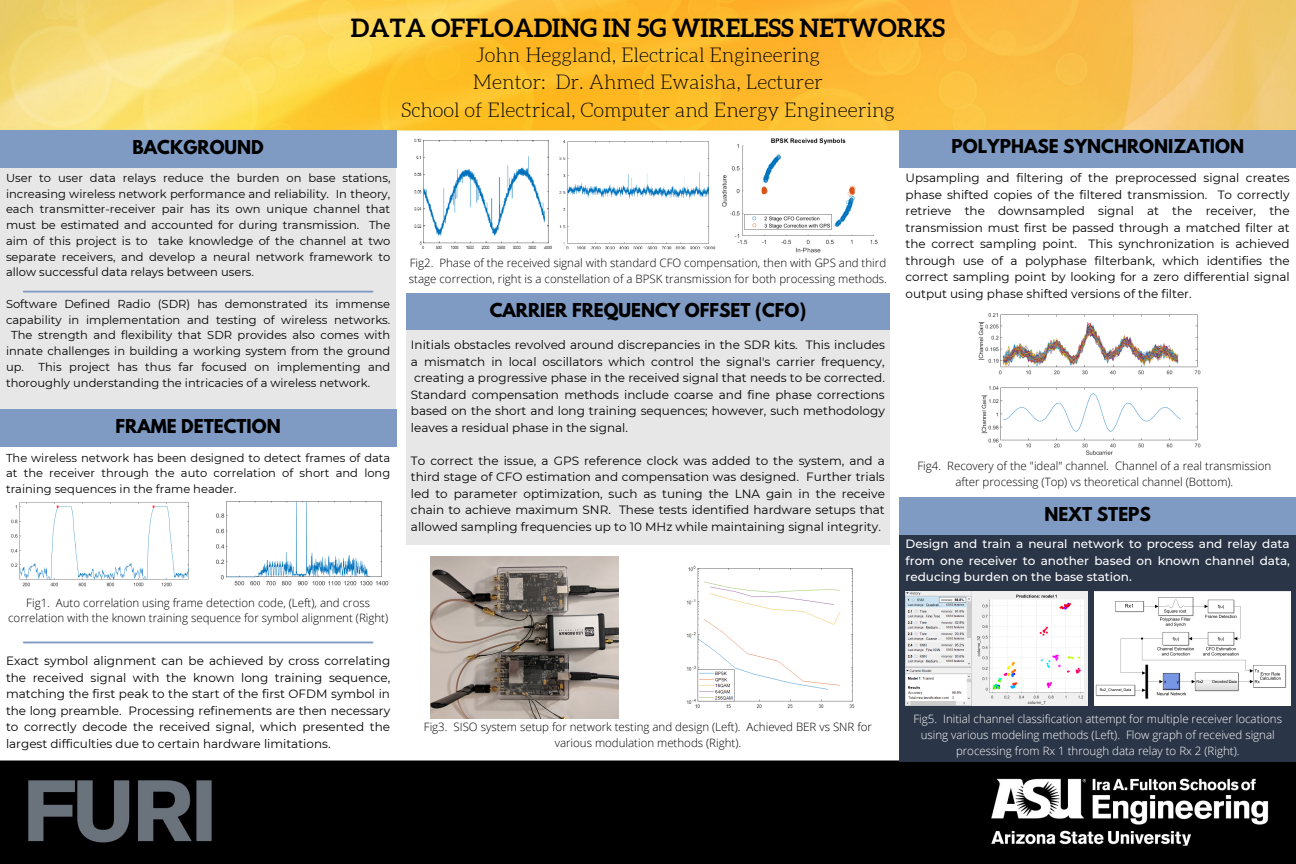
<style>
.page{position:relative;width:1296px;height:864px;background:#fff}
.page>*{position:absolute;margin:0;border:0;box-sizing:border-box;transform-origin:0 0}
.t1{font:700 25px "Aleo";color:#000}
.t2{font:300 20px "Aleo";color:#000}
.t3{font:700 17px "League Spartan";color:#000}
.t4{font:12px/16.5px "Montserrat";color:#000;text-align:justify}
.t5{font:500 12px/16.5px "Montserrat";color:#fff;text-align:justify}
.t6{font:11.5px/15.8px "Montserrat";color:#000;text-align:justify}
.t7{font:300 11.5px/15.8px "Open Sans";color:#000;text-align:center}
.t8{font:300 11.5px/15.8px "Open Sans";color:#fff;text-align:center}
</style>
<div class="page">
<img style="left:0;top:0;width:1296px;height:864px">
<div style="left:900px;top:526px;width:396px;height:235px;background:#2a3648"></div>
<div style="left:0;top:130px;width:396px;height:280px;background:#e8e7e7"></div>
<hr style="left:24px;top:291px;width:349px;height:2px;background:#7f9bc4">
<div style="left:0;top:409px;width:396px;height:38px;background:#7f9bc4"></div>
<div style="left:0;top:130px;width:396px;height:38px;background:#7f9bc4"></div>
<img style="left:6px;top:499px;width:189px;height:91px">
<div style="left:406px;top:293px;width:484px;height:37px;background:#7f9bc4"></div>
<div style="left:406px;top:330px;width:484px;height:215px;background:#e8e7e7"></div>
<img style="left:411px;top:135px;width:307px;height:118px">
<div style="left:900px;top:130px;width:396px;height:38px;background:#7f9bc4"></div>
<div style="left:900px;top:497px;width:396px;height:38px;background:#7f9bc4"></div>
<hr style="left:24px;top:642px;width:349px;height:1px;background:#7f9bc4">
<img style="left:212px;top:497px;width:178px;height:93px">
<img style="left:720px;top:136px;width:169px;height:118px">
<img style="left:430px;top:557px;width:189px;height:162px">
<img style="left:673px;top:557px;width:197px;height:162px">
<img style="left:968px;top:303px;width:253px;height:153px">
<img style="left:1094px;top:591px;width:196px;height:115px">
<img style="left:906px;top:591px;width:181px;height:115px">
<p class="t1" style="left:351px;top:14px;width:596px">DATA OFFLOADING IN 5G WIRELESS NETWORKS</p>
<p class="t2" style="left:476px;top:44px;width:346px">John Heggland, Electrical Engineering</p>
<p class="t2" style="left:473px;top:71px;width:351px">Mentor: Dr. Ahmed Ewaisha, Lecturer</p>
<p class="t2" style="left:401px;top:99px;width:495px">School of Electrical, Computer and Energy Engineering</p>
<p class="t3" style="left:133px;top:139px;width:133px">BACKGROUND</p>
<p class="t3" style="left:951px;top:137px;width:294px">POLYPHASE SYNCHRONIZATION</p>
<p class="t6" style="left:6px;top:170px;width:386px">User to user data relays reduce the burden on base stations, increasing wireless network performance and reliability. In theory, each transmitter-receiver pair has its own unique channel that must be estimated and accounted for during transmission. The aim of this project is to take knowledge of the channel at two separate receivers, and develop a neural network framework to allow successful data relays between users.</p>
<p class="t6" style="left:6px;top:296px;width:386px">Software Defined Radio (SDR) has demonstrated its immense</p>
<p class="t6" style="left:6px;top:312px;width:386px">capability in implementation and testing of wireless networks.</p>
<p class="t6" style="left:11px;top:327px;width:380px">The strength and flexibility that SDR provides also comes with</p>
<p class="t6" style="left:6px;top:343px;width:386px">innate challenges in building a working system from the ground</p>
<p class="t6" style="left:6px;top:359px;width:386px">up. This project has thus far focused on implementing and</p>
<p class="t6" style="left:6px;top:375px;width:366px">thoroughly understanding the intricacies of a wireless network.</p>
<p class="t3" style="left:116px;top:418px;width:167px">FRAME DETECTION</p>
<p class="t6" style="left:6px;top:450px;width:386px">The wireless network has been designed to detect frames of data at the receiver through the auto correlation of short and long training sequences in the frame header.</p>
<p class="t7" style="left:409px;top:255px;width:480px;text-align:left">Fig2. Phase of the received signal with standard CFO compensation, then with GPS and third stage correction, right is a constellation of a BPSK transmission for both processing methods.</p>
<p class="t3" style="left:490px;top:301px;width:318px">CARRIER FREQUENCY OFFSET (CFO)</p>
<p class="t4" style="left:411px;top:337px;width:476px">Initials obstacles revolved around discrepancies in the SDR kits. This includes a mismatch in local oscillators which control the signal's carrier frequency, creating a progressive phase in the received signal that needs to be corrected.<br>Standard compensation methods include coarse and fine phase corrections based on the short and long training sequences; however, such methodology leaves a residual phase in the signal.</p>
<p class="t4" style="left:411px;top:452px;width:476px">To correct the issue, a GPS reference clock was added to the system, and a third stage of CFO estimation and compensation was designed. Further trials led to parameter optimization, such as tuning the LNA gain in the receive chain to achieve maximum SNR. These tests identified hardware setups that allowed sampling frequencies up to 10 MHz while maintaining signal integrity.</p>
<p class="t7" style="left:8px;top:594px;width:382px">Fig1. Auto correlation using frame detection code, (Left), and cross correlation with the known training sequence for symbol alignment (Right)</p>
<p class="t4" style="left:6px;top:653px;width:386px">Exact symbol alignment can be achieved by cross correlating the received signal with the known long training sequence, matching the first peak to the start of the first OFDM symbol in the long preamble. Processing refinements are then necessary to correctly decode the received signal, which presented the largest difficulties due to certain hardware limitations.</p>
<p class="t7" style="left:424px;top:719px;width:450px">Fig3. SISO system setup for network testing and design (Left). Achieved BER vs SNR for various modulation methods (Right).</p>
<p class="t4" style="left:906px;top:170px;width:386px">Upsampling and filtering of the preprocessed signal creates phase shifted copies of the filtered transmission. To correctly retrieve the downsampled signal at the receiver, the transmission must first be passed through a matched filter at the correct sampling point. This synchronization is achieved through use of a polyphase filterbank, which identifies the correct sampling point by looking for a zero differential signal output using phase shifted versions of the filter.</p>
<p class="t7" style="left:918px;top:458px;width:355px">Fig4. Recovery of the "ideal" channel. Channel of a real transmission after processing (Top) vs theoretical channel (Bottom).</p>
<p class="t3" style="left:1045px;top:506px;width:108px">NEXT STEPS</p>
<p class="t5" style="left:906px;top:536px;width:386px">Design and train a neural network to process and relay data from one receiver to another based on known channel data, reducing burden on the base station.</p>
<p class="t8" style="left:914px;top:711px;width:370px">Fig5. Initial channel classification attempt for multiple receiver locations using various modeling methods (Left). Flow graph of received signal processing from Rx 1 through data relay to Rx 2 (Right).</p>
</div>
